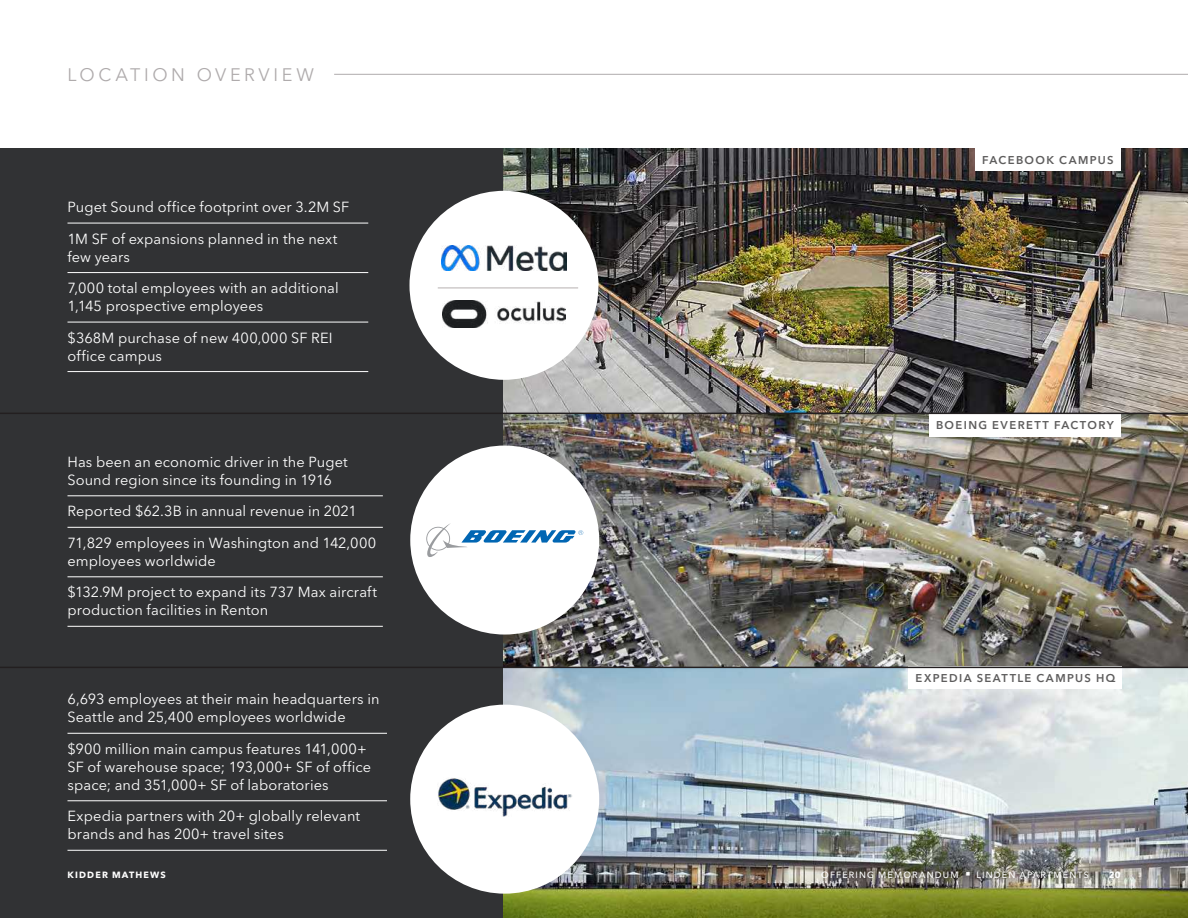
<style>
.page{position:relative;width:1188px;height:918px;background:#fff}
.page>*{position:absolute;margin:0;border:0;box-sizing:border-box;transform-origin:0 0}
.Section_Identifier_-_Sterling_2023{font:18px "Avenir Next LT Pro";letter-spacing:.2em;color:#afabac}
.Factoids_-_White_2023{font:14.55px/18px "Avenir Next LT Pro";letter-spacing:.005em;color:#fff}
.Picture_Label_-_Ash_2023{font:600 11.25px "Avenir Next LT Pro";letter-spacing:.12em;color:#5e5d5d}
.t1{font:500 9px "Avenir Next LT Pro";letter-spacing:.13em;color:#fff}
.t2{font:700 9px "Avenir Next LT Pro";letter-spacing:.13em;color:#fff}
</style>
<div class="page">
<div style="left:0;top:149px;width:1188px;height:769px;background:#313234"></div>
<img style="left:503px;top:149px;width:685px;height:769px">
<div style="left:975px;top:149px;width:145px;height:22px;background:#fff"></div>
<div style="left:929px;top:414px;width:191px;height:22px;background:#fff"></div>
<div style="left:909px;top:667px;width:213px;height:22px;background:#fff"></div>
<hr style="left:68px;top:733px;width:319px;height:1px;background:#fff">
<hr style="left:68px;top:801px;width:319px;height:1px;background:#fff">
<hr style="left:68px;top:850px;width:319px;height:1px;background:#fff">
<hr style="left:68px;top:496px;width:315px;height:1px;background:#fff">
<hr style="left:68px;top:527px;width:315px;height:1px;background:#fff">
<hr style="left:68px;top:577px;width:315px;height:1px;background:#fff">
<hr style="left:68px;top:626px;width:315px;height:1px;background:#fff">
<hr style="left:68px;top:223px;width:300px;height:1px;background:#fff">
<hr style="left:68px;top:272px;width:300px;height:1px;background:#fff">
<hr style="left:68px;top:322px;width:300px;height:1px;background:#fff">
<hr style="left:68px;top:371px;width:300px;height:1px;background:#fff">
<div style="left:410px;top:446px;width:189px;height:189px;background:#fff;border-radius:50%"></div>
<svg style="left:426px;top:523px;width:157px;height:34px"></svg>
<div style="left:410px;top:705px;width:189px;height:189px;background:#fff;border-radius:50%"></div>
<img style="left:438px;top:778px;width:134px;height:39px">
<div style="left:410px;top:191px;width:189px;height:189px;background:#fff;border-radius:50%"></div>
<img style="left:442px;top:246px;width:124px;height:25px">
<img style="left:442px;top:301px;width:124px;height:26px">
<hr style="left:438px;top:288px;width:140px;height:1px;background:#b6b1b1">
<hr style="left:0;top:667px;width:1188px;height:1px;background:#231f20">
<hr style="left:0;top:413px;width:1188px;height:1px;background:#231f20">
<hr style="left:334px;top:74px;width:854px;height:1px;background:#afabac">
<p class="Section_Identifier_-_Sterling_2023" style="left:68px;top:64px;width:248px">LOCATION OVERVIEW</p>
<p class="Factoids_-_White_2023" style="left:68px;top:198px;width:283px">Puget Sound office footprint over 3.2M SF</p>
<p class="Factoids_-_White_2023" style="left:68px;top:229px;width:272px">1M SF of expansions planned in the next few years</p>
<p class="Factoids_-_White_2023" style="left:68px;top:279px;width:273px">7,000 total employees with an additional<br>1,145 prospective employees</p>
<p class="Factoids_-_White_2023" style="left:68px;top:328px;width:267px">$368M purchase of new 400,000 SF REI office campus</p>
<p class="Factoids_-_White_2023" style="left:68px;top:453px;width:282px">Has been an economic driver in the Puget<br>Sound region since its founding in 1916</p>
<p class="Factoids_-_White_2023" style="left:68px;top:502px;width:291px">Reported $62.3B in annual revenue in 2021</p>
<p class="Factoids_-_White_2023" style="left:68px;top:534px;width:310px">71,829 employees in Washington and 142,000 employees worldwide</p>
<p class="Factoids_-_White_2023" style="left:68px;top:583px;width:311px">$132.9M project to expand its 737 Max aircraft production facilities in Renton</p>
<p class="Factoids_-_White_2023" style="left:68px;top:690px;width:314px">6,693 employees at their main headquarters in<br>Seattle and 25,400 employees worldwide</p>
<p class="Factoids_-_White_2023" style="left:68px;top:740px;width:305px">$900 million main campus features 141,000+<br>SF of warehouse space; 193,000+ SF of office space; and 351,000+ SF of laboratories</p>
<p class="Factoids_-_White_2023" style="left:68px;top:807px;width:294px">Expedia partners with 20+ globally relevant brands and has 200+ travel sites</p>
<p class="Picture_Label_-_Ash_2023" style="left:982px;top:153px;width:133px">FACEBOOK CAMPUS</p>
<p class="Picture_Label_-_Ash_2023" style="left:936px;top:419px;width:179px">BOEING EVERETT FACTORY</p>
<p class="Picture_Label_-_Ash_2023" style="left:916px;top:671px;width:201px">EXPEDIA SEATTLE CAMPUS HQ</p>
<p class="t2" style="left:68px;top:869px;width:100px">KIDDER MATHEWS</p>
<p class="t1" style="left:821px;top:869px;width:269px">OFFERING MEMORANDUM ■ LINDEN APARTMENTS</p>
<p class="t2" style="left:1109px;top:869px;width:13px">20</p>
</div>
